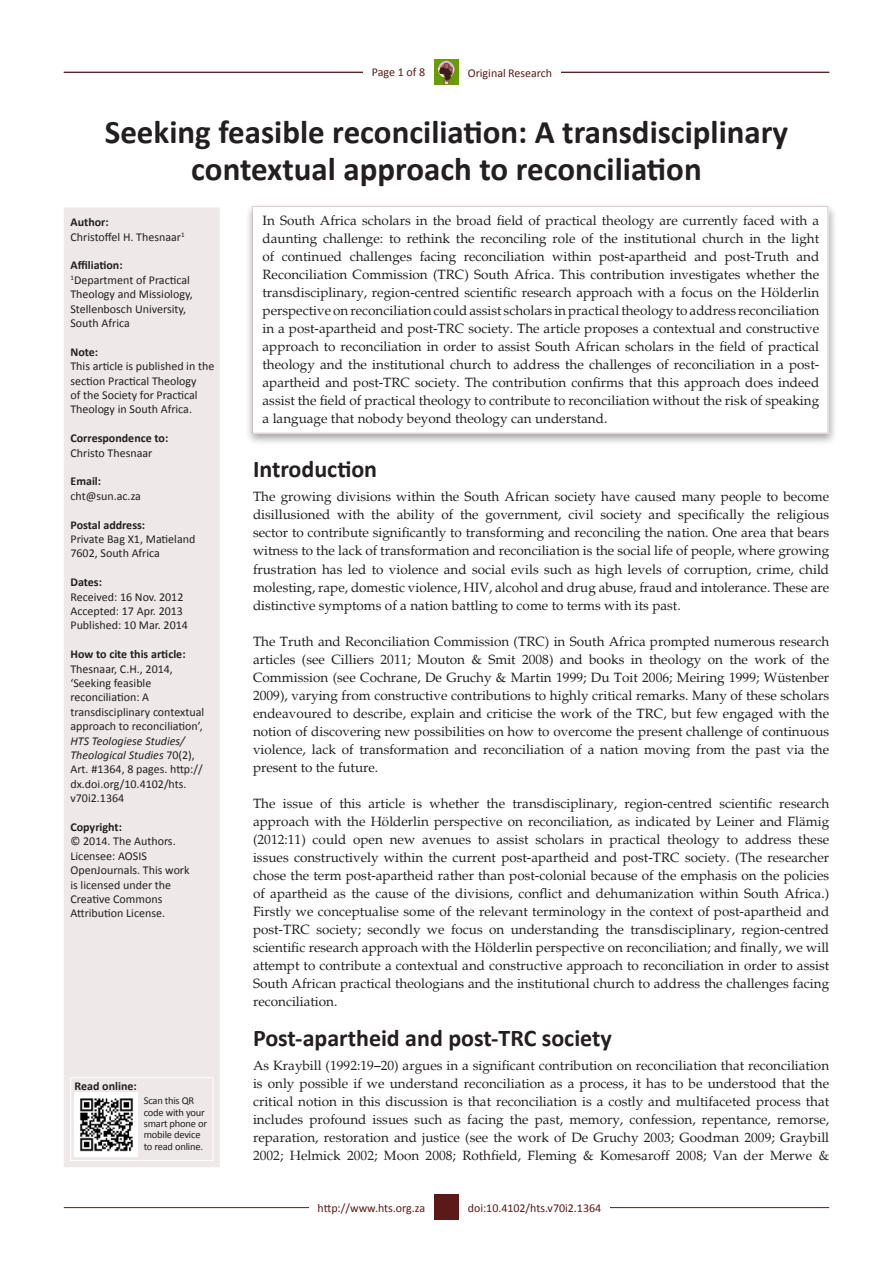
<style>
.page{position:relative;width:893px;height:1263px;background:#fff}
.page>*{position:absolute;margin:0;border:0;box-sizing:border-box;transform-origin:0 0}
.t1{font:700 33px/37.5px "Calibri";color:#231f20;text-align:center}
.Footnote_Text_VR_Fuß{font:700 24px "Calibri";color:#231f20}
.Footnote_Text_VR_Fuß-2{font:13.5px/18px "Palatino";color:#231f20;text-align:justify}
.Side_bar{font:12px/14.4px "Calibri";color:#231f20}
.Side_bar-2{font:700 12px "Calibri";color:#231f20}
.t2{font:12px "Calibri";color:#5c191a}
.t3{font:10.5px/11.4px "Calibri";letter-spacing:-.02em;color:#231f20}
.s1{font-style:italic}
</style>
<div class="page">
<hr style="left:64px;top:72px;width:765px;height:1px;background:#5c191a">
<div style="left:434px;top:59px;width:25px;height:26px;background:#699c03"></div>
<img style="left:437px;top:60px;width:18px;height:24px">
<div style="left:459px;top:58px;width:102px;height:28px;background:#fff"></div>
<hr style="left:64px;top:1207px;width:765px;height:1px;background:#5c191a">
<div style="left:434px;top:1194px;width:25px;height:26px;background:#5c191a"></div>
<div style="left:309px;top:1193px;width:125px;height:28px;background:#fff"></div>
<div style="left:459px;top:1194px;width:151px;height:26px;background:#fff"></div>
<div style="left:64px;top:207px;width:156px;height:960px;background:#efe8e8"></div>
<div style="left:244px;top:202px;width:593px;height:243px;background:#231f20;opacity:.75"></div>
<div style="left:252px;top:206px;width:576px;height:227px;background:#fff"></div>
<div style="left:363px;top:59px;width:71px;height:26px;background:#fff"></div>
<div style="left:70px;top:1077px;width:143px;height:84px;border:1px solid #fff"></div>
<img style="left:75px;top:1093px;width:63px;height:63px">
<p class="t2" style="left:372px;top:65px;width:55px">Page 1 of 8</p>
<p class="t2" style="left:468px;top:65px;width:86px">Original Research</p>
<p class="t1" style="left:105px;top:113px;width:685px">Seeking feasible reconciliation: A transdisciplinary contextual approach to reconciliation</p>
<p class="Footnote_Text_VR_Fuß-2" style="left:263px;top:212px;width:558px">In South Africa scholars in the broad field of practical theology are currently faced with a daunting challenge: to rethink the reconciling role of the institutional church in the light of continued challenges facing reconciliation within post-apartheid and post-Truth and Reconciliation Commission (TRC) South Africa. This contribution investigates whether the transdisciplinary, region-centred scientific research approach with a focus on the Hölderlin perspective on reconciliation could assist scholars in practical theology to address reconciliation in a post-apartheid and post-TRC society. The article proposes a contextual and constructive approach to reconciliation in order to assist South African scholars in the field of practical theology and the institutional church to address the challenges of reconciliation in a post&shy;apartheid and post-TRC society. The contribution confirms that this approach does indeed assist the field of practical theology to contribute to reconciliation without the risk of speaking a language that nobody beyond theology can understand.</p>
<p class="Footnote_Text_VR_Fuß" style="left:253px;top:454px;width:126px">Introduction</p>
<p class="Footnote_Text_VR_Fuß-2" style="left:253px;top:488px;width:578px">The growing divisions within the South African society have caused many people to become disillusioned with the ability of the government, civil society and specifically the religious sector to contribute significantly to transforming and reconciling the nation. One area that bears witness to the lack of transformation and reconciliation is the social life of people, where growing frustration has led to violence and social evils such as high levels of corruption, crime, child molesting, rape, domestic violence, HIV, alcohol and drug abuse, fraud and intolerance. These are distinctive symptoms of a nation battling to come to terms with its past.</p>
<p class="Footnote_Text_VR_Fuß-2" style="left:253px;top:632px;width:578px">The Truth and Reconciliation Commission (TRC) in South Africa prompted numerous research articles (see Cilliers 2011; Mouton &amp; Smit 2008) and books in theology on the work of the Commission (see Cochrane, De Gruchy &amp; Martin 1999; Du Toit 2006; Meiring 1999; Wüstenber 2009), varying from constructive contributions to highly critical remarks. Many of these scholars endeavoured to describe, explain and criticise the work of the TRC, but few engaged with the notion of discovering new possibilities on how to overcome the present challenge of continuous violence, lack of transformation and reconciliation of a nation moving from the past via the present to the future.</p>
<p class="Footnote_Text_VR_Fuß-2" style="left:253px;top:794px;width:578px">The issue of this article is whether the transdisciplinary, region-centred scientific research approach with the Hölderlin perspective on reconciliation, as indicated by Leiner and Flämig (2012:11) could open new avenues to assist scholars in practical theology to address these issues constructively within the current post-apartheid and post-TRC society. (The researcher chose the term post-apartheid rather than post-colonial because of the emphasis on the policies of apartheid as the cause of the divisions, conflict and dehumanization within South Africa.)<br>Firstly we conceptualise some of the relevant terminology in the context of post-apartheid and post-TRC society; secondly we focus on understanding the transdisciplinary, region-centred scientific research approach with the Hölderlin perspective on reconciliation; and finally, we will attempt to contribute a contextual and constructive approach to reconciliation in order to assist South African practical theologians and the institutional church to address the challenges facing reconciliation.</p>
<p class="Footnote_Text_VR_Fuß" style="left:253px;top:1023px;width:360px">Post-apartheid and post-TRC society</p>
<p class="Footnote_Text_VR_Fuß-2" style="left:253px;top:1057px;width:578px">As Kraybill (1992:19–20) argues in a significant contribution on reconciliation that reconciliation is only possible if we understand reconciliation as a process, it has to be understood that the critical notion in this discussion is that reconciliation is a costly and multifaceted process that includes profound issues such as facing the past, memory, confession, repentance, remorse, reparation, restoration and justice (see the work of De Gruchy 2003; Goodman 2009; Graybill 2002; Helmick 2002; Moon 2008; Rothfield, Fleming &amp; Komesaroff 2008; Van der Merwe &amp;</p>
<p class="Side_bar-2" style="left:70px;top:214px;width:40px">Author:</p>
<p class="Side_bar" style="left:70px;top:229px;width:116px">Christoffel H. Thesnaar<sup>1</sup></p>
<p class="Side_bar-2" style="left:70px;top:258px;width:54px">Affiliation:</p>
<p class="Side_bar" style="left:70px;top:273px;width:124px"><sup>1</sup>Department of Practical<br>Theology and Missiology,<br>Stellenbosch University,<br>South Africa</p>
<p class="Side_bar-2" style="left:70px;top:344px;width:29px">Note:</p>
<p class="Side_bar" style="left:70px;top:359px;width:145px">This article is published in the</p>
<p class="Side_bar" style="left:70px;top:373px;width:128px">section Practical Theology</p>
<p class="Side_bar" style="left:70px;top:388px;width:129px">of the Society for Practical</p>
<p class="Side_bar" style="left:70px;top:402px;width:123px">Theology in South Africa.</p>
<p class="Side_bar-2" style="left:70px;top:430px;width:99px">Correspondence to:</p>
<p class="Side_bar" style="left:70px;top:445px;width:83px">Christo Thesnaar</p>
<p class="Side_bar-2" style="left:70px;top:474px;width:32px">Email:</p>
<p class="Side_bar" style="left:70px;top:489px;width:72px">cht@sun.ac.za</p>
<p class="Side_bar-2" style="left:70px;top:517px;width:76px">Postal address:</p>
<p class="Side_bar" style="left:70px;top:532px;width:126px">Private Bag X1, Matieland<br>7602, South Africa</p>
<p class="Side_bar-2" style="left:70px;top:574px;width:33px">Dates:</p>
<p class="Side_bar" style="left:70px;top:589px;width:114px">Received: 16 Nov. 2012</p>
<p class="Side_bar" style="left:70px;top:604px;width:114px">Accepted: 17 Apr. 2013</p>
<p class="Side_bar" style="left:70px;top:618px;width:119px">Published: 10 Mar. 2014</p>
<p class="Side_bar-2" style="left:70px;top:646px;width:117px">How to cite this article:</p>
<p class="Side_bar" style="left:70px;top:661px;width:135px">Thesnaar, C.H., 2014, ‘Seeking feasible reconciliation: A transdisciplinary contextual approach to reconciliation’,<br><span class="s1">HTS Teologiese Studies/<br>Theological Studies</span> 70(2),<br>Art. #1364, 8 pages. http:// dx.doi.org/10.4102/hts. v70i2.1364</p>
<p class="Side_bar-2" style="left:70px;top:819px;width:53px">Copyright:</p>
<p class="Side_bar" style="left:70px;top:834px;width:107px">© 2014. The Authors.</p>
<p class="Side_bar" style="left:70px;top:849px;width:121px">Licensee: AOSIS<br>OpenJournals. This work</p>
<p class="Side_bar" style="left:70px;top:877px;width:102px">is licensed under the</p>
<p class="Side_bar" style="left:70px;top:892px;width:93px">Creative Commons</p>
<p class="Side_bar" style="left:70px;top:906px;width:96px">Attribution License.</p>
<p class="Side_bar-2" style="left:75px;top:1078px;width:64px">Read online:</p>
<p class="t3" style="left:144px;top:1095px;width:65px">Scan this QR code with your smart phone or mobile device to read online.</p>
<p class="t2" style="left:318px;top:1200px;width:109px">http://www.hts.org.za</p>
<p class="t2" style="left:468px;top:1200px;width:135px">doi:10.4102/hts.v70i2.1364</p>
</div>
